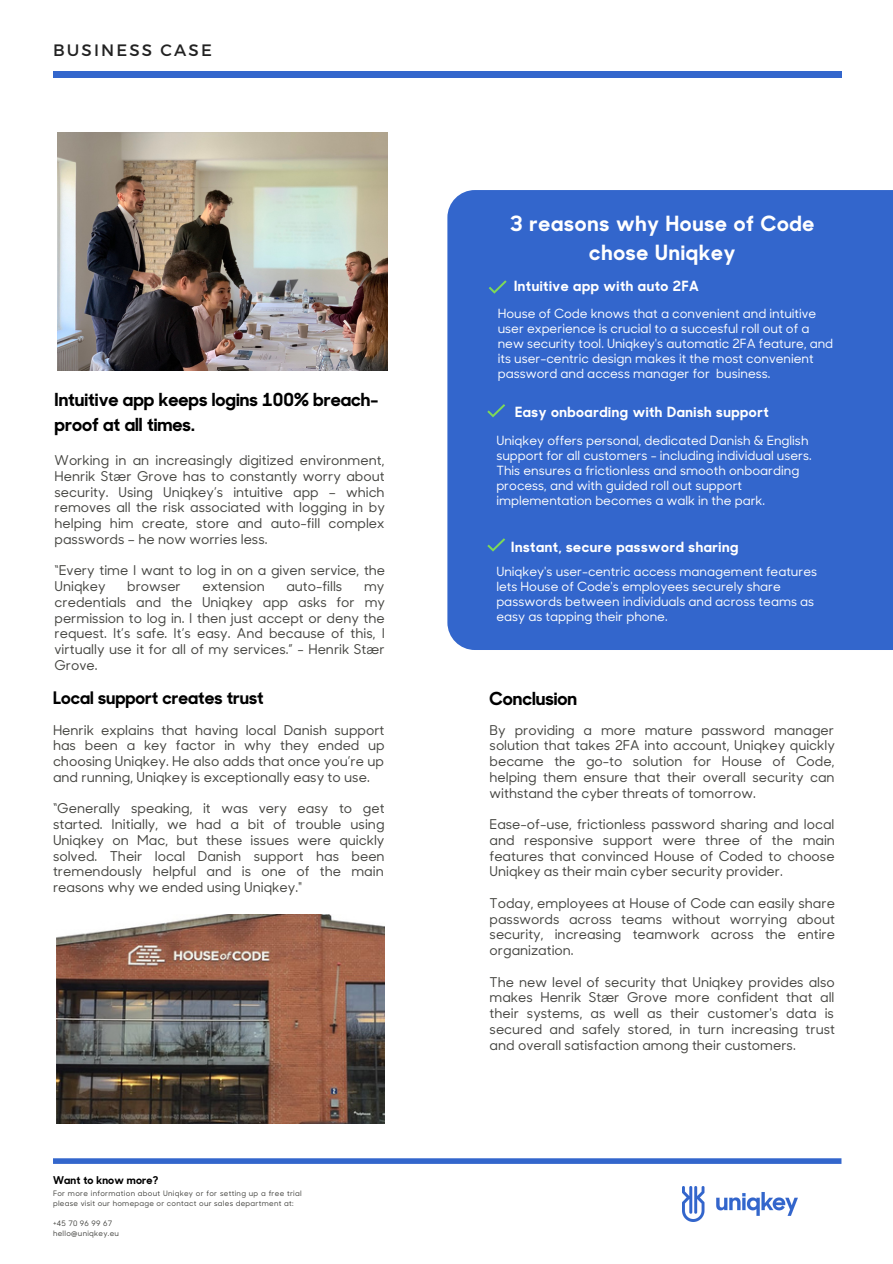
<style>
.page{position:relative;width:893px;height:1264px;background:#fff}
.page>*{position:absolute;margin:0;border:0;box-sizing:border-box;transform-origin:0 0}
.t1{font:700 21px/29.2px "Sharp Sans No One";letter-spacing:.04em;color:#fff;text-align:center}
.t2{font:700 18px/24.8px "Sharp Sans No One";color:#000}
.t3{font:700 17.25px "Sharp Sans No One";color:#000}
.t4{font:16.5px "Montserrat";letter-spacing:.13em;color:#222}
.t5{font:700 14.1px "Sharp Sans No One";letter-spacing:.04em;color:#fff}
.t6{font:500 13.5px/15.8px "Sharp Sans No One";color:#444440;text-align:justify}
.t7{font:500 12.6px/14.9px "Sharp Sans No One";color:#fff}
.t8{font:700 10.8px "Sharp Sans No One";letter-spacing:.015em;color:#000}
.t9{font:500 7.5px/9.9px "Sharp Sans No One";letter-spacing:.04em;color:#444440}
</style>
<div class="page">
<img style="left:57px;top:133px;width:331px;height:237px">
<div style="left:53px;top:71px;width:788px;height:7px;background:#36c"></div>
<div style="left:53px;top:1158px;width:788px;height:5px;background:#36c"></div>
<div style="left:447px;top:190px;width:445px;height:460px;background:#36c"></div>
<svg style="left:487px;top:404px;width:18px;height:13px"></svg>
<svg style="left:488px;top:280px;width:18px;height:14px"></svg>
<svg style="left:487px;top:538px;width:18px;height:13px"></svg>
<img style="left:682px;top:1186px;width:115px;height:35px">
<img style="left:56px;top:915px;width:328px;height:207px">
<p class="t4" style="left:53px;top:39px;width:160px">BUSINESS CASE</p>
<h2 class="t2" style="left:55px;top:387px;width:325px">Intuitive app keeps logins 100% breach&shy;proof at all times.</h2>
<p class="t6" style="left:55px;top:452px;width:332px">Working in an increasingly digitized environment, Henrik Stær Grove has to constantly worry about security. Using Uniqkey’s intuitive app – which removes all the risk associated with logging in by helping him create, store and auto-fill complex passwords – he now worries less.</p>
<p class="t6" style="left:55px;top:562px;width:332px">“Every time I want to log in on a given service, the<br>Uniqkey</p>
<p class="t6" style="left:127px;top:578px;width:55px">browser</p>
<p class="t6" style="left:202px;top:578px;width:64px">extension</p>
<p class="t6" style="left:286px;top:578px;width:57px">auto-fills</p>
<p class="t6" style="left:55px;top:578px;width:332px;text-indent:309px">my credentials and the Uniqkey app asks for my permission to log in. I then just accept or deny the request. It’s safe. It’s easy. And because of this, I virtually use it for all of my services.” - Henrik Stær Grove.</p>
<p class="t3" style="left:53px;top:686px;width:212px">Local support creates trust</p>
<p class="t6" style="left:53px;top:721px;width:333px">Henrik explains that having local Danish support has been a key factor in why they ended up choosing Uniqkey. He also adds that once you’re up and running, Uniqkey is exceptionally easy to use.</p>
<p class="t6" style="left:53px;top:800px;width:333px">“Generally speaking, it was very easy to get started. Initially, we had a bit of trouble using Uniqkey on Mac, but these issues were quickly solved. Their local Danish support has been tremendously helpful and is one of the main reasons why we ended using Uniqkey."</p>
<p class="t8" style="left:53px;top:1172px;width:107px">Want to know more?</p>
<p class="t9" style="left:53px;top:1187px;width:250px">For more information about Uniqkey or for setting up a free trial please visit our homepage or contact our sales department at:</p>
<p class="t9" style="left:53px;top:1217px;width:68px">+45 70 96 99 67 hello@uniqkey.eu</p>
<h1 class="t1" style="left:510px;top:208px;width:305px">3 reasons why House of Code chose Uniqkey</h1>
<p class="t5" style="left:514px;top:276px;width:186px">Intuitive app with auto 2FA</p>
<p class="t7" style="left:497px;top:306px;width:337px">House of Code knows that a convenient and intuitive user experience is crucial to a succesful roll out of a new security tool. Uniqkey's automatic 2FA feature, and its user-centric design makes it the most convenient password and access manager for business.</p>
<p class="t5" style="left:515px;top:402px;width:255px">Easy onboarding with Danish support</p>
<p class="t7" style="left:496px;top:433px;width:317px">Uniqkey offers personal, dedicated Danish &amp; English support for all customers - including individual users.<br>This ensures a frictionless and smooth onboarding process, and with guided roll out support implementation becomes a walk in the park.</p>
<p class="t5" style="left:511px;top:536px;width:229px">Instant, secure password sharing</p>
<p class="t7" style="left:496px;top:564px;width:322px">Uniqkey's user-centric access management features lets House of Code's employees securely share passwords between individuals and across teams as easy as tapping their phone.</p>
<h2 class="t2" style="left:489px;top:685px;width:89px">Conclusion</h2>
<p class="t6" style="left:489px;top:721px;width:347px">By providing a more mature password manager solution that takes 2FA into account, Uniqkey quickly became the go-to solution for House of Code, helping them ensure that their overall security can withstand the cyber threats of tomorrow.</p>
<p class="t6" style="left:489px;top:815px;width:347px">Ease-of-use, frictionless password sharing and local and responsive support were three of the main features that convinced House of Coded to choose Uniqkey as their main cyber security provider.</p>
<p class="t6" style="left:489px;top:894px;width:347px">Today, employees at House of Code can easily share passwords across teams without worrying about security, increasing teamwork across the entire organization.</p>
<p class="t6" style="left:489px;top:973px;width:347px">The new level of security that Uniqkey provides also makes Henrik Stær Grove more confident that all their systems, as well as their customer's data is secured and safely stored, in turn increasing trust and overall satisfaction among their customers.</p>
</div>
